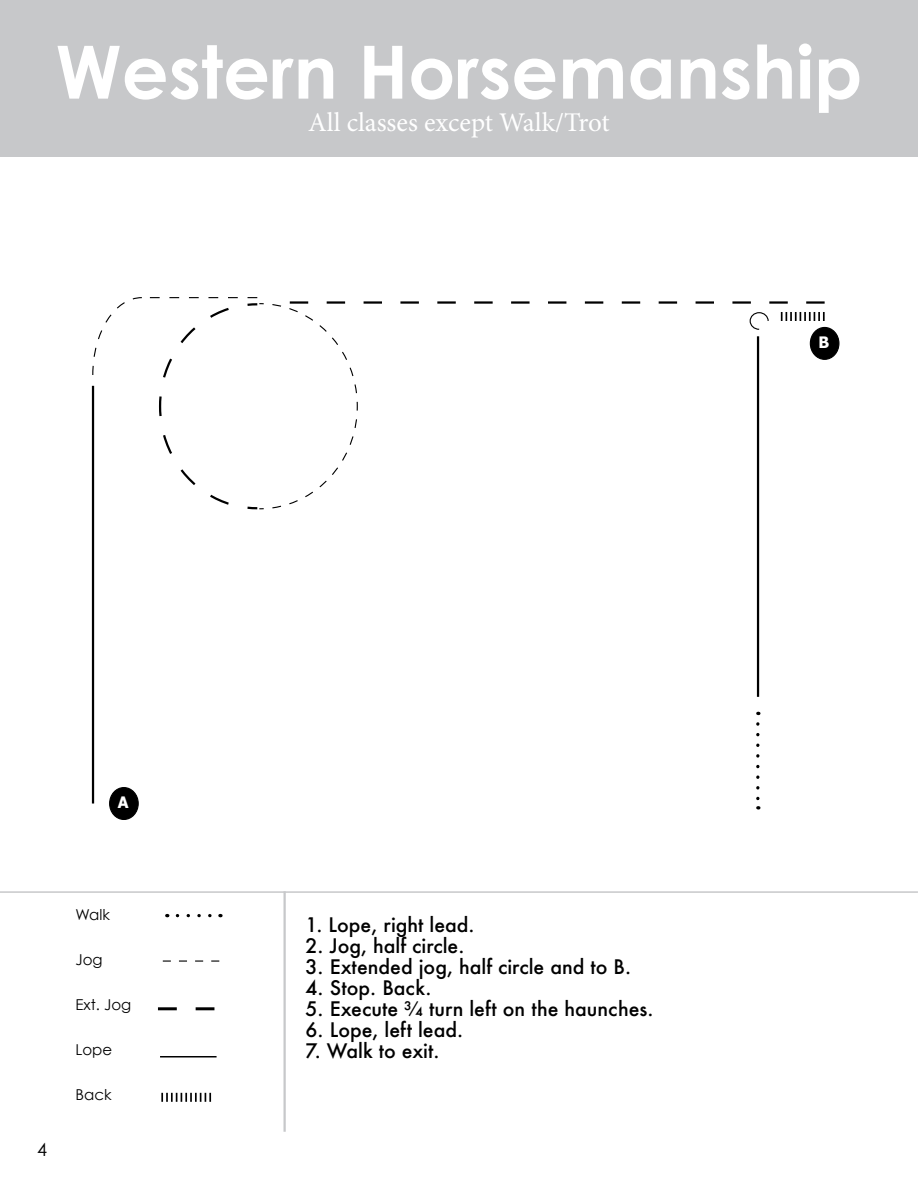
<style>
.page{position:relative;width:918px;height:1188px;background:#fff}
.page>*{position:absolute;margin:0;border:0;box-sizing:border-box;transform-origin:0 0}
.t1{font:700 73.5px "Century Gothic";color:#fff}
.t2{font:27px "Minion Pro";color:#fff}
.t3{font:500 19.5px "Futura";color:#000}
.t4{font:18px "Century Gothic";color:#000}
.t5{font:700 15.75px "Tahoma";color:#fff}
.t6{font:15px "Century Gothic";color:#000}
</style>
<div class="page">
<hr style="left:0;top:891px;width:918px;height:2px;background:#c7c8ca">
<div style="left:0;top:0;width:918px;height:157px;background:#c7c8ca"></div>
<svg style="left:177px;top:914px;width:44px;height:3px"></svg>
<svg style="left:163px;top:960px;width:56px;height:2px"></svg>
<svg style="left:161px;top:1093px;width:50px;height:9px"></svg>
<hr style="left:284px;top:891px;width:2px;height:241px;background:#c7c8ca">
<svg style="left:158px;top:1007px;width:56px;height:3px"></svg>
<hr style="left:160px;top:1056px;width:57px;height:2px;background:#000">
<div style="left:110px;top:788px;width:28px;height:31px;background:#000;border-radius:50%"></div>
<div style="left:109px;top:787px;width:30px;height:33px;border:1px solid #000;border-radius:50%"></div>
<svg style="left:756px;top:724px;width:4px;height:86px"></svg>
<svg style="left:92px;top:297px;width:50px;height:78px"></svg>
<hr style="left:92px;top:386px;width:2px;height:418px;background:#000">
<hr style="left:757px;top:336px;width:2px;height:361px;background:#000">
<svg style="left:150px;top:297px;width:675px;height:213px"></svg>
<div style="left:810px;top:327px;width:29px;height:32px;background:#000;border-radius:50%"></div>
<div style="left:810px;top:327px;width:29px;height:33px;border:1px solid #000;border-radius:50%"></div>
<h1 class="t1" style="left:55px;top:26px;width:809px">Western Horsemanship</h1>
<h2 class="t2" style="left:308px;top:104px;width:303px">All classes except Walk/Trot</h2>
<p class="t5" style="left:818px;top:331px;width:12px">B</p>
<p class="t5" style="left:118px;top:791px;width:12px">A</p>
<p class="t4" style="left:37px;top:1139px;width:11px">4</p>
<p class="t6" style="left:76px;top:906px;width:36px">Walk</p>
<p class="t6" style="left:76px;top:951px;width:29px">Jog</p>
<p class="t6" style="left:76px;top:996px;width:57px">Ext. Jog</p>
<p class="t6" style="left:76px;top:1041px;width:38px">Lope</p>
<p class="t6" style="left:76px;top:1086px;width:38px">Back</p>
<p class="t3" style="left:306px;top:911px;width:171px">1. Lope, right lead.</p>
<p class="t3" style="left:306px;top:932px;width:160px">2. Jog, half circle.</p>
<p class="t3" style="left:306px;top:953px;width:327px">3. Extended jog, half circle and to B.</p>
<p class="t3" style="left:306px;top:974px;width:127px">4. Stop. Back.</p>
<p class="t3" style="left:306px;top:995px;width:349px">5. Execute ¾ turn left on the haunches.</p>
<p class="t3" style="left:306px;top:1016px;width:159px">6. Lope, left lead.</p>
<p class="t3" style="left:306px;top:1037px;width:135px">7. Walk to exit.</p>
</div>
